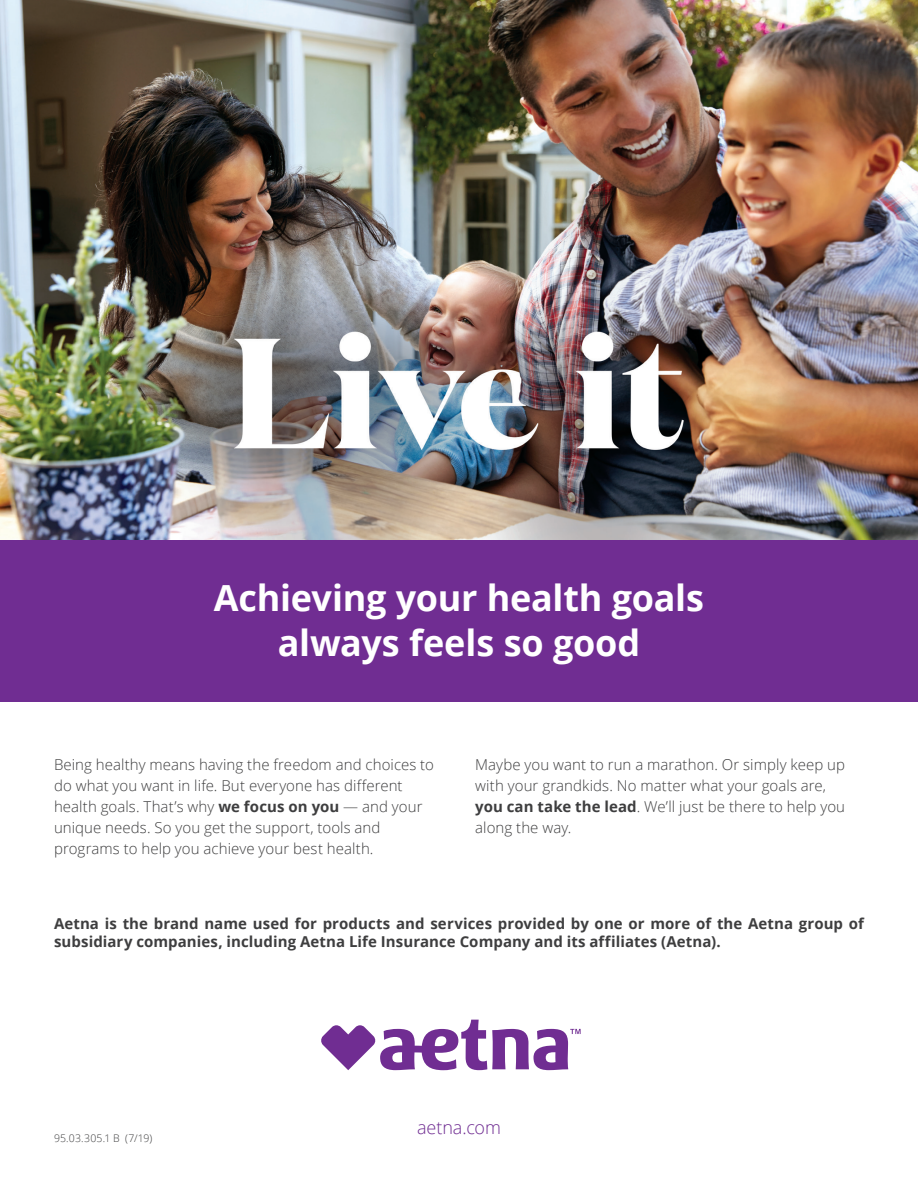
<style>
.page{position:relative;width:918px;height:1188px;background:#fff}
.page>*{position:absolute;margin:0;border:0;box-sizing:border-box;transform-origin:0 0}
.t1{font:700 36px/45px "Open Sans";letter-spacing:-.005em;color:#fff;text-align:center}
.t2{font:300 18px "Open Sans";letter-spacing:-.005em;color:#702d92}
.t3{font:300 15px/21px "Open Sans";letter-spacing:.005em;color:#3e3e3f}
.t4{font:700 15px/18px "Open Sans";letter-spacing:.005em;color:#3e3e3f}
.t5{font:300 10.5px "Open Sans";letter-spacing:.015em;color:#3e3e3f}
.s1{font-weight:700}
</style>
<div class="page">
<img style="left:0;top:0;width:918px;height:540px">
<div style="left:0;top:540px;width:918px;height:162px;background:#702d92"></div>
<svg style="left:321px;top:1020px;width:260px;height:50px"></svg>
<h1 class="t1" style="left:214px;top:575px;width:492px">Achieving your health goals always feels so good</h1>
<p class="t3" style="left:54px;top:754px;width:382px">Being healthy means having the freedom and choices to do what you want in life. But everyone has different health goals. That’s why <span class="s1">we focus on you</span> — and your unique needs. So you get the support, tools and programs to help you achieve your best health.</p>
<p class="t3" style="left:475px;top:754px;width:371px">Maybe you want to run a marathon. Or simply keep up with your grandkids. No matter what your goals are, <span class="s1">you can take the lead</span>. We’ll just be there to help you along the way.</p>
<p class="t4" style="left:54px;top:915px;width:812px">Aetna is the brand name used for products and services provided by one or more of the Aetna group of subsidiary companies, including Aetna Life Insurance Company and its affiliates (Aetna).</p>
<p class="t5" style="left:54px;top:1131px;width:100px">95.03.305.1 B (7/19)</p>
<p class="t2" style="left:417px;top:1115px;width:85px">aetna.com</p>
</div>
